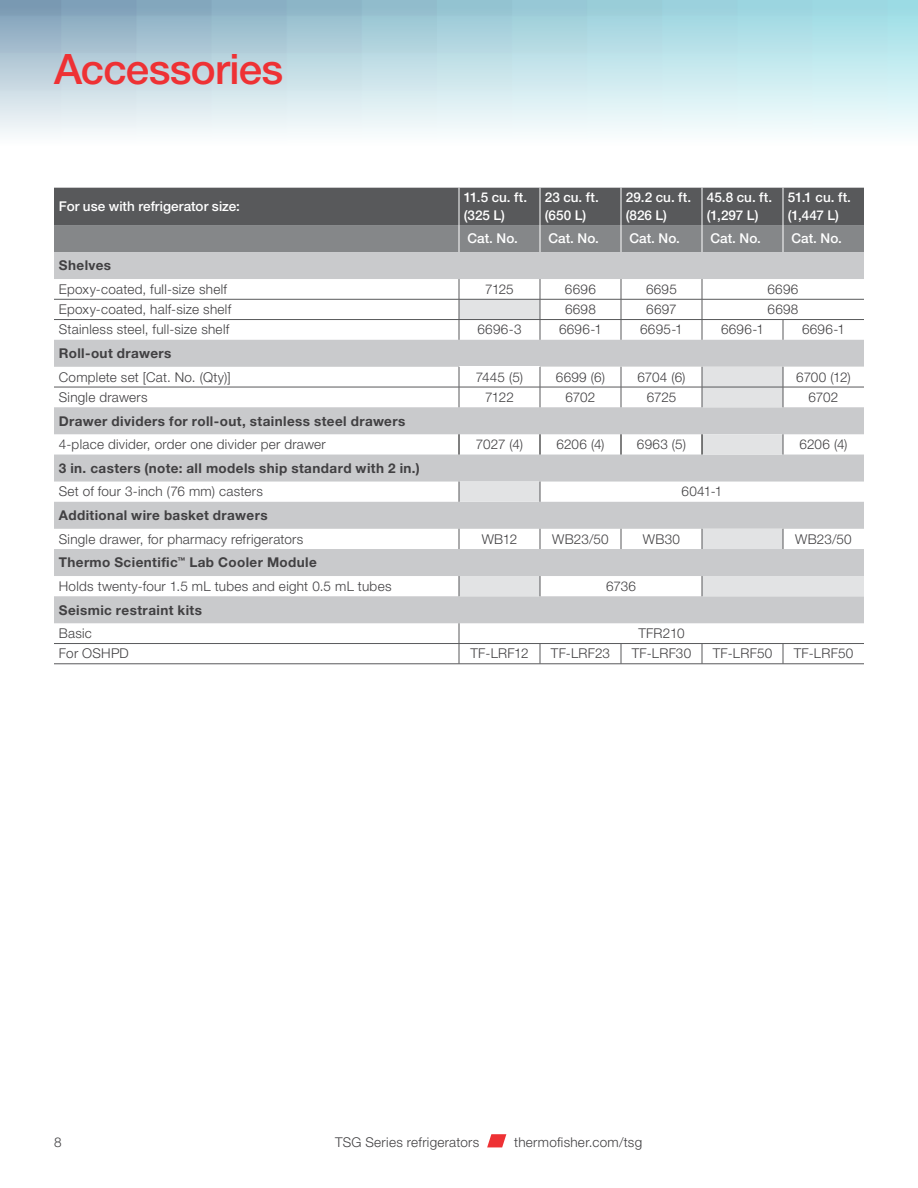
<style>
.page{position:relative;width:918px;height:1188px;background:#fff}
.page>*{position:absolute;margin:0;border:0;box-sizing:border-box;transform-origin:0 0}
.t1{font:500 42px "Helvetica Neue LTW1 G";letter-spacing:-.02em;color:#ee3134}
.t2{font:300 13.5px/23.7px "Helvetica Neue LTW1 G";letter-spacing:.02em;color:#414042}
.t3{font:700 13.5px "Helvetica Neue LTW1 G";letter-spacing:.03em;color:#414042}
.t4{font:500 13.5px/18px "Helvetica Neue LTW1 G";color:#fff}
.s1{font-weight:700}
</style>
<div class="page">
<svg style="left:0;top:0;width:918px;height:134px;background:#c1dde5"></svg>
<svg style="left:54px;top:252px;width:810px;height:371px;fill:#c9cacc"></svg>
<svg style="left:459px;top:300px;width:405px;height:296px;fill:#c9cacc"></svg>
<div style="left:459px;top:367px;width:81px;height:20px;background:#fff"></div>
<svg style="left:459px;top:434px;width:1px;height:21px"></svg>
<svg style="left:540px;top:434px;width:1px;height:21px"></svg>
<svg style="left:621px;top:434px;width:1px;height:21px"></svg>
<svg style="left:702px;top:434px;width:1px;height:21px"></svg>
<svg style="left:54px;top:188px;width:810px;height:64px;background:#6c6d6f"></svg>
<svg style="left:783px;top:434px;width:1px;height:21px"></svg>
<svg style="left:459px;top:482px;width:1px;height:20px"></svg>
<svg style="left:540px;top:482px;width:1px;height:20px"></svg>
<hr style="left:54px;top:299px;width:405px;height:1px;background:#58595b">
<hr style="left:459px;top:299px;width:81px;height:1px;background:#58595b">
<hr style="left:540px;top:299px;width:81px;height:1px;background:#58595b">
<hr style="left:621px;top:299px;width:81px;height:1px;background:#58595b">
<hr style="left:702px;top:299px;width:81px;height:1px;background:#58595b">
<hr style="left:783px;top:299px;width:81px;height:1px;background:#58595b">
<hr style="left:54px;top:319px;width:405px;height:1px;background:#58595b">
<hr style="left:459px;top:319px;width:81px;height:1px;background:#58595b">
<svg style="left:459px;top:279px;width:1px;height:61px"></svg>
<hr style="left:540px;top:319px;width:81px;height:1px;background:#58595b">
<svg style="left:540px;top:279px;width:1px;height:61px"></svg>
<hr style="left:621px;top:319px;width:81px;height:1px;background:#58595b">
<svg style="left:621px;top:279px;width:1px;height:61px"></svg>
<hr style="left:702px;top:319px;width:81px;height:1px;background:#58595b">
<svg style="left:702px;top:279px;width:1px;height:61px"></svg>
<hr style="left:783px;top:319px;width:81px;height:1px;background:#58595b">
<svg style="left:783px;top:320px;width:1px;height:20px"></svg>
<hr style="left:54px;top:387px;width:405px;height:1px;background:#58595b">
<hr style="left:459px;top:387px;width:81px;height:1px;background:#58595b">
<svg style="left:459px;top:367px;width:1px;height:40px"></svg>
<svg style="left:540px;top:367px;width:324px;height:40px"></svg>
<hr style="left:54px;top:643px;width:405px;height:1px;background:#58595b">
<hr style="left:459px;top:643px;width:81px;height:1px;background:#58595b">
<svg style="left:459px;top:623px;width:1px;height:41px"></svg>
<hr style="left:540px;top:643px;width:81px;height:1px;background:#58595b">
<svg style="left:540px;top:644px;width:1px;height:20px"></svg>
<hr style="left:621px;top:643px;width:81px;height:1px;background:#58595b">
<svg style="left:621px;top:644px;width:1px;height:20px"></svg>
<hr style="left:702px;top:643px;width:81px;height:1px;background:#58595b">
<svg style="left:702px;top:644px;width:1px;height:20px"></svg>
<hr style="left:783px;top:643px;width:81px;height:1px;background:#58595b">
<svg style="left:783px;top:644px;width:1px;height:20px"></svg>
<hr style="left:54px;top:664px;width:405px;height:1px;background:#58595b">
<hr style="left:459px;top:664px;width:81px;height:1px;background:#58595b">
<hr style="left:540px;top:664px;width:81px;height:1px;background:#58595b">
<hr style="left:621px;top:664px;width:81px;height:1px;background:#58595b">
<hr style="left:702px;top:664px;width:81px;height:1px;background:#58595b">
<hr style="left:783px;top:664px;width:81px;height:1px;background:#58595b">
<svg style="left:459px;top:529px;width:1px;height:20px"></svg>
<svg style="left:540px;top:529px;width:1px;height:20px"></svg>
<svg style="left:621px;top:529px;width:1px;height:20px"></svg>
<svg style="left:702px;top:529px;width:1px;height:20px"></svg>
<svg style="left:783px;top:529px;width:1px;height:20px"></svg>
<svg style="left:459px;top:576px;width:1px;height:20px"></svg>
<svg style="left:540px;top:576px;width:1px;height:20px"></svg>
<svg style="left:702px;top:576px;width:1px;height:20px"></svg>
<svg style="left:487px;top:1134px;width:19px;height:13px"></svg>
<h1 class="t1" style="left:54px;top:44px;width:231px">Accessories</h1>
<p class="t4" style="left:59px;top:197px;width:183px">For use with refrigerator size:</p>
<p class="t4" style="left:464px;top:188px;width:65px">11.5 cu. ft. (325 L)</p>
<p class="t4" style="left:545px;top:188px;width:55px">23 cu. ft. (650 L)</p>
<p class="t4" style="left:626px;top:188px;width:67px">29.2 cu. ft. (826 L)</p>
<p class="t4" style="left:707px;top:188px;width:67px">45.8 cu. ft. (1,297 L)</p>
<p class="t4" style="left:788px;top:188px;width:65px">51.1 cu. ft. (1,447 L)</p>
<p class="t4" style="left:467px;top:230px;width:52px">Cat. No.</p>
<p class="t4" style="left:548px;top:230px;width:52px">Cat. No.</p>
<p class="t4" style="left:629px;top:230px;width:52px">Cat. No.</p>
<p class="t4" style="left:710px;top:230px;width:52px">Cat. No.</p>
<p class="t4" style="left:791px;top:230px;width:52px">Cat. No.</p>
<p class="t3" style="left:59px;top:257px;width:54px">Shelves</p>
<p class="t2" style="left:59px;top:277px;width:170px">Epoxy-coated, full-size shelf</p>
<p class="t2" style="left:485px;top:277px;width:30px">7125</p>
<p class="t2" style="left:565px;top:277px;width:33px">6696</p>
<p class="t2" style="left:646px;top:277px;width:32px">6695</p>
<p class="t2" style="left:767px;top:277px;width:33px">6696</p>
<p class="t2" style="left:59px;top:298px;width:174px">Epoxy-coated, half-size shelf</p>
<p class="t2" style="left:565px;top:298px;width:32px">6698</p>
<p class="t2" style="left:646px;top:298px;width:32px">6697</p>
<p class="t2" style="left:768px;top:298px;width:32px">6698</p>
<p class="t2" style="left:59px;top:318px;width:172px">Stainless steel, full-size shelf</p>
<p class="t2" style="left:477px;top:318px;width:46px">6696-3</p>
<p class="t2" style="left:559px;top:318px;width:44px">6696-1</p>
<p class="t2" style="left:640px;top:318px;width:44px">6695-1</p>
<p class="t2" style="left:721px;top:318px;width:44px">6696-1</p>
<p class="t2" style="left:802px;top:318px;width:44px">6696-1</p>
<p class="t3" style="left:59px;top:345px;width:114px">Roll-out drawers</p>
<p class="t2" style="left:59px;top:365px;width:173px">Complete set [Cat. No. (Qty)]</p>
<p class="t2" style="left:476px;top:365px;width:49px">7445 (5)</p>
<p class="t2" style="left:556px;top:365px;width:51px">6699 (6)</p>
<p class="t2" style="left:637px;top:365px;width:50px">6704 (6)</p>
<p class="t2" style="left:796px;top:365px;width:56px">6700 (12)</p>
<p class="t2" style="left:59px;top:385px;width:90px">Single drawers</p>
<p class="t2" style="left:485px;top:385px;width:30px">7122</p>
<p class="t2" style="left:566px;top:385px;width:31px">6702</p>
<p class="t2" style="left:647px;top:385px;width:31px">6725</p>
<p class="t2" style="left:809px;top:385px;width:31px">6702</p>
<p class="t3" style="left:59px;top:412px;width:348px">Drawer dividers for roll-out, stainless steel drawers</p>
<p class="t2" style="left:59px;top:433px;width:268px">4-place divider, order one divider per drawer</p>
<p class="t2" style="left:476px;top:433px;width:49px">7027 (4)</p>
<p class="t2" style="left:556px;top:433px;width:50px">6206 (4)</p>
<p class="t2" style="left:637px;top:433px;width:51px">6963 (5)</p>
<p class="t2" style="left:799px;top:433px;width:50px">6206 (4)</p>
<p class="t3" style="left:59px;top:460px;width:363px">3 in. casters (note: all models ship standard with 2 in.)</p>
<p class="t2" style="left:59px;top:480px;width:206px">Set of four 3-inch (76 mm) casters</p>
<p class="t2" style="left:682px;top:480px;width:42px">6041-1</p>
<p class="t3" style="left:59px;top:507px;width:210px">Additional wire basket drawers</p>
<p class="t2" style="left:59px;top:527px;width:246px">Single drawer, for pharmacy refrigerators</p>
<p class="t2" style="left:482px;top:527px;width:37px">WB12</p>
<p class="t2" style="left:552px;top:527px;width:58px">WB23/50</p>
<p class="t2" style="left:643px;top:527px;width:39px">WB30</p>
<p class="t2" style="left:795px;top:527px;width:58px">WB23/50</p>
<p class="t2" style="left:59px;top:551px;width:334px"><span class="s1">Thermo Scientific</span><sup>™</sup> <span class="s1">Lab Cooler Module<br></span>Holds twenty-four 1.5 mL tubes and eight 0.5 mL tubes</p>
<p class="t2" style="left:606px;top:574px;width:31px">6736</p>
<p class="t3" style="left:59px;top:601px;width:145px">Seismic restraint kits</p>
<p class="t2" style="left:59px;top:622px;width:35px">Basic</p>
<p class="t2" style="left:638px;top:622px;width:48px">TFR210</p>
<p class="t2" style="left:59px;top:642px;width:71px">For OSHPD</p>
<p class="t2" style="left:470px;top:642px;width:60px">TF-LRF12</p>
<p class="t2" style="left:551px;top:642px;width:61px">TF-LRF23</p>
<p class="t2" style="left:632px;top:642px;width:61px">TF-LRF30</p>
<p class="t2" style="left:713px;top:642px;width:61px">TF-LRF50</p>
<p class="t2" style="left:794px;top:642px;width:61px">TF-LRF50</p>
<p class="t2" style="left:54px;top:1131px;width:9px">8</p>
<p class="t2" style="left:335px;top:1131px;width:146px">TSG Series refrigerators</p>
<p class="t2" style="left:514px;top:1131px;width:129px">thermofisher.com/tsg</p>
</div>
